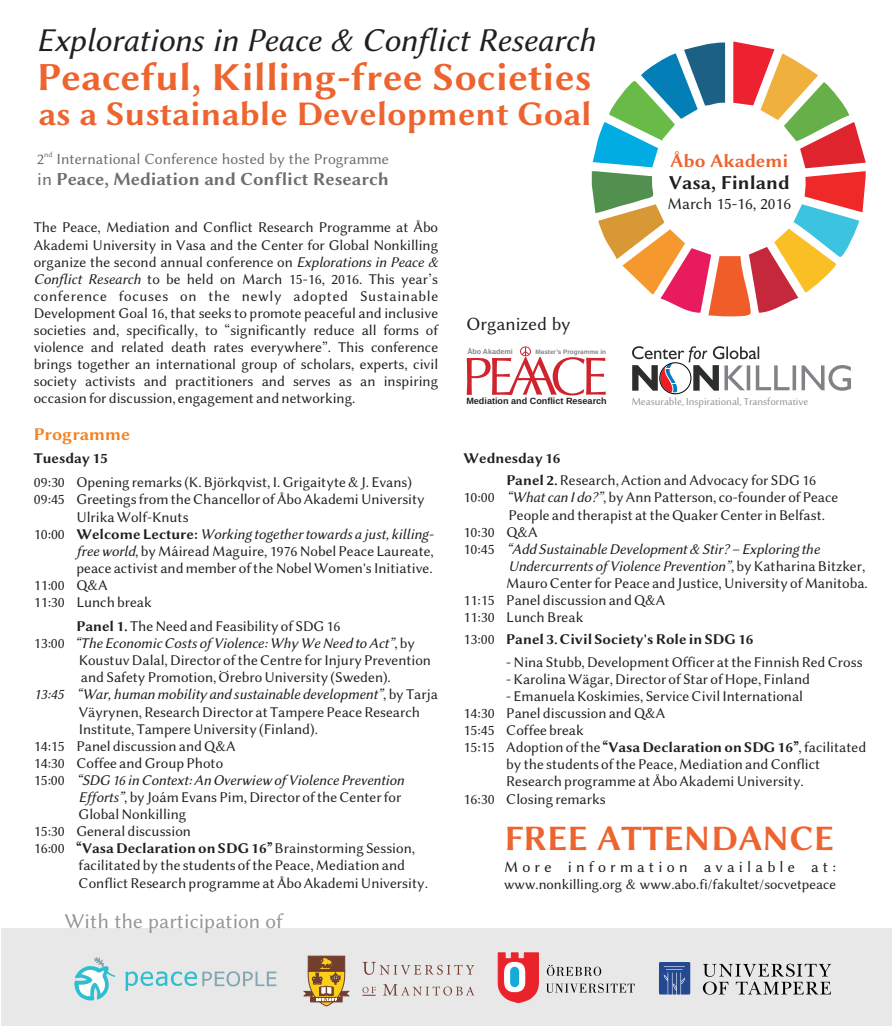
<style>
.page{position:relative;width:893px;height:1026px;background:#fff}
.page>*{position:absolute;margin:0;border:0;box-sizing:border-box;transform-origin:0 0}
.t1{font:84.45px "Iris UPC";color:#cf232d}
.t2{font:700 40.05px "Linux Biolinum G";color:#ee642f}
.t3{font:700 36px "Linux Biolinum G";color:#ee642f}
.t4{font:700 34.65px "Linux Biolinum G";color:#ee642f}
.t5{font:italic 33.6px "Linux Biolinum G";color:#231f20}
.t6{font:21.15px "Linux Biolinum G";color:#939598}
.t7{font:700 19.95px "Linux Biolinum G";color:#231f20}
.t8{font:700 19.05px "Linux Biolinum G";color:#ee642f}
.t9{font:18.9px "Linux Biolinum G";color:#231f20}
.t10{font:700 18.45px "Linux Biolinum G";color:#6c6d70}
.t11{font:700 18px "Linux Biolinum G";color:#f58220}
.t12{font:16.65px "Linux Biolinum G";color:#231f20}
.t13{font:15.9px "Linux Biolinum G";letter-spacing:.265em;color:#231f20}
.t14{font:15.6px "Linux Biolinum G";color:#6c6d70}
.t15{font:15px/17.1px "Linux Biolinum G";color:#231f20;text-align:justify}
.t16{font:italic 15px "Linux Biolinum G";color:#231f20}
.t17{font:700 15px "Linux Biolinum G";color:#231f20}
.t18{font:14.55px "Linux Biolinum G";color:#231f20}
.t19{font:13.8px "Sakkal Majalla";color:#939598}
.t20{font:700 9px "Arimo";color:#231f20}
.t21{font:7.8px "Linux Biolinum G";color:#6c6d70}
.t22{font:700 7.2px "Arimo";color:#808285}
.t23{font:700 6.45px "Arimo";color:#808285}
.s1{font-weight:400}
.s2{font-style:italic}
.s3{font-style:normal}
.s4{font-weight:700;font-style:normal}
.s5{font-weight:700}
</style>
<div class="page">
<svg style="left:592px;top:41px;width:274px;height:276px"></svg>
<div style="left:2px;top:928px;width:890px;height:98px;background:#e8e8e9"></div>
<svg style="left:632px;top:346px;width:219px;height:49px"></svg>
<svg style="left:74px;top:957px;width:42px;height:43px"></svg>
<svg style="left:126px;top:971px;width:150px;height:20px"></svg>
<svg style="left:498px;top:952px;width:41px;height:51px"></svg>
<div style="left:504px;top:961px;width:22px;height:32px;background:#fff;border-radius:11px"></div>
<div style="left:503px;top:961px;width:23px;height:32px;border:1px solid #ea232b;border-radius:11px"></div>
<div style="left:510px;top:967px;width:9px;height:20px;background:#17a9db;border-radius:5px"></div>
<svg style="left:547px;top:965px;width:54px;height:11px"></svg>
<svg style="left:546px;top:983px;width:89px;height:10px"></svg>
<div style="left:308px;top:956px;width:37px;height:15px;border:1px solid #733e2e"></div>
<svg style="left:303px;top:957px;width:47px;height:49px"></svg>
<svg style="left:362px;top:987px;width:14px;height:9px"></svg>
<svg style="left:362px;top:962px;width:112px;height:13px"></svg>
<svg style="left:383px;top:984px;width:91px;height:11px"></svg>
<svg style="left:703px;top:963px;width:128px;height:32px"></svg>
<svg style="left:659px;top:962px;width:31px;height:32px"></svg>
<svg style="left:467px;top:358px;width:45px;height:37px"></svg>
<svg style="left:520px;top:346px;width:86px;height:49px"></svg>
<h3 class="t5" style="left:36px;top:21px;width:561px">Explorations in Peace &amp; Conflict Research</h3>
<h2 class="t2" style="left:37px;top:54px;width:556px">Peaceful, Killing-free Societies</h2>
<h3 class="t4" style="left:38px;top:94px;width:555px">as a Sustainable Development Goal</h3>
<p class="t21" style="left:44px;top:150px;width:10px">nd</p>
<p class="t14" style="left:37px;top:150px;width:353px">2 International Conference hosted by the Programme</p>
<p class="t10" style="left:37px;top:168px;width:353px"><span class="s1">in</span> Peace, Mediation and Conflict Research</p>
<p class="t15" style="left:34px;top:219px;width:406px">The Peace, Mediation and Conflict Research Programme at Åbo Akademi University in Vasa and the Center for Global Nonkilling organize the second annual conference on <span class="s2">Explorations in Peace &amp; Conflict Research</span> to be held on March 15-16, 2016. This year’s conference focuses on the newly adopted Sustainable Development Goal 16, that seeks to promote peaceful and inclusive societies and, specifically, to “significantly reduce all forms of violence and related death rates everywhere”. This conference brings together an international group of scholars, experts, civil society activists and practitioners and serves as an inspiring occasion for discussion, engagement and networking.</p>
<p class="t11" style="left:34px;top:424px;width:98px">Programme</p>
<p class="t9" style="left:466px;top:314px;width:106px">Organized by</p>
<p class="t22" style="left:467px;top:348px;width:47px">Åbo Akademi</p>
<p class="t23" style="left:536px;top:349px;width:72px">Master’s Programme in</p>
<h1 class="t1" style="left:507px;top:326px;width:38px">A</h1>
<p class="t20" style="left:466px;top:398px;width:142px">Mediation and Conflict Research</p>
<p class="t8" style="left:670px;top:150px;width:120px">Åbo Akademi</p>
<h3 class="t7" style="left:669px;top:171px;width:122px">Vasa, Finland</h3>
<p class="t12" style="left:667px;top:194px;width:125px">March 15-16, 2016</p>
<p class="t19" style="left:632px;top:396px;width:178px">Measurable, Inspirational, Transformative</p>
<p class="t17" style="left:34px;top:450px;width:76px">Tuesday 15</p>
<p class="t15" style="left:34px;top:474px;width:380px">09:30 Opening remarks (K. Björkqvist, I. Grigaityte &amp; J. Evans)</p>
<p class="t15" style="left:34px;top:491px;width:393px">09:45 Greetings from the Chancellor of Åbo Akademi University</p>
<p class="t15" style="left:76px;top:508px;width:114px">Ulrika Wolf-Knuts</p>
<p class="t16" style="left:34px;top:525px;width:402px"><span class="s3">10:00</span> <span class="s4">Welcome Lecture:</span>Working together towards a just, killing-</p>
<p class="t15" style="left:76px;top:542px;width:359px"><span class="s2">free world</span>, by Máiread Maguire, 1976 Nobel Peace Laureate,</p>
<p class="t15" style="left:76px;top:559px;width:358px">peace activist and member of the Nobel Women's Initiative.</p>
<p class="t15" style="left:34px;top:576px;width:75px">11:00 Q&amp;A</p>
<p class="t15" style="left:34px;top:594px;width:119px">11:30 Lunch break</p>
<p class="t15" style="left:76px;top:617px;width:266px"><span class="s5">Panel 1.</span> The Need and Feasibility of SDG 16</p>
<p class="t16" style="left:34px;top:635px;width:383px"><span class="s3">13:00</span> “The Economic Costs of Violence: Why We Need to Act”<span class="s3">, by</span></p>
<p class="t15" style="left:79px;top:652px;width:354px">Koustuv Dalal, Director of the Centre for Injury Prevention</p>
<p class="t15" style="left:81px;top:669px;width:311px">and Safety Promotion, Örebro University (Sweden).</p>
<p class="t16" style="left:34px;top:686px;width:406px">13:45 “War, human mobility and sustainable development”<span class="s3">, by Tarja</span></p>
<p class="t15" style="left:79px;top:703px;width:343px">Väyrynen, Research Director at Tampere Peace Research</p>
<p class="t15" style="left:79px;top:720px;width:241px">Institute, Tampere University (Finland).</p>
<p class="t15" style="left:34px;top:737px;width:203px">14:15 Panel discussion and Q&amp;A</p>
<p class="t15" style="left:34px;top:754px;width:191px">14:30 Coffee and Group Photo</p>
<p class="t16" style="left:34px;top:771px;width:372px"><span class="s3">15:00</span> “SDG 16 in Context: An Overwiew of Violence Prevention</p>
<p class="t15" style="left:79px;top:788px;width:324px"><span class="s2">Efforts”</span>, by Joám Evans Pim, Director of the Center for</p>
<p class="t15" style="left:79px;top:806px;width:109px">Global Nonkilling</p>
<p class="t15" style="left:34px;top:823px;width:159px">15:30 General discussion</p>
<p class="t15" style="left:34px;top:840px;width:383px">16:00 <span class="s5">“Vasa Declaration on SDG 16”</span> Brainstorming Session,</p>
<p class="t15" style="left:79px;top:857px;width:328px">facilitated by the students of the Peace, Mediation and</p>
<p class="t15" style="left:79px;top:874px;width:351px">Conflict Research programme at Åbo Akademi University.</p>
<h3 class="t6" style="left:64px;top:909px;width:220px">With the participation of</h3>
<p class="t15" style="left:506px;top:447px;width:311px;line-height:22.2px;text-indent:-43px"><span class="s5">Wednesday 16<br>Panel 2.</span> Research, Action and Advocacy for SDG 16</p>
<p class="t15" style="left:464px;top:489px;width:376px">10:00 <span class="s2">“What can I do?”</span>, by Ann Patterson, co-founder of Peace</p>
<p class="t15" style="left:509px;top:506px;width:318px">People and therapist at the Quaker Center in Belfast.</p>
<p class="t15" style="left:464px;top:523px;width:75px">10:30 Q&amp;A</p>
<p class="t16" style="left:464px;top:540px;width:358px"><span class="s3">10:45</span> “Add Sustainable Development &amp; Stir? – Exploring the</p>
<p class="t16" style="left:509px;top:557px;width:358px">Undercurrents of Violence Prevention”<span class="s3">, by Katharina Bitzker,</span></p>
<p class="t15" style="left:506px;top:574px;width:363px">Mauro Center for Peace and Justice, University of Manitoba.</p>
<p class="t15" style="left:464px;top:592px;width:203px">11:15 Panel discussion and Q&amp;A</p>
<p class="t15" style="left:464px;top:609px;width:121px">11:30 Lunch Break</p>
<p class="t17" style="left:464px;top:631px;width:291px"><span class="s1">13:00</span> Panel 3. Civil Society's Role in SDG 16</p>
<p class="t15" style="left:506px;top:653px;width:358px">- Nina Stubb, Development Officer at the Finnish Red Cross</p>
<p class="t15" style="left:506px;top:670px;width:305px">- Karolina Wägar, Director of Star of Hope, Finland</p>
<p class="t15" style="left:506px;top:687px;width:298px">- Emanuela Koskimies, Service Civil International</p>
<p class="t15" style="left:464px;top:704px;width:203px">14:30 Panel discussion and Q&amp;A</p>
<p class="t15" style="left:464px;top:722px;width:122px">15:45 Coffee break</p>
<p class="t15" style="left:464px;top:739px;width:404px">15:15 Adoption of the <span class="s5">“Vasa Declaration on SDG 16”</span>, facilitated</p>
<p class="t15" style="left:506px;top:756px;width:316px">by the students of the Peace, Mediation and Conflict</p>
<p class="t15" style="left:506px;top:773px;width:299px">Research programme at Åbo Akademi University.</p>
<p class="t15" style="left:464px;top:790px;width:144px">16:30 Closing remarks</p>
<h3 class="t3" style="left:504px;top:817px;width:331px">FREE ATTENDANCE</h3>
<p class="t13" style="left:504px;top:857px;width:333px">More information available at:</p>
<p class="t18" style="left:504px;top:875px;width:334px">www.nonkilling.org &amp; www.abo.fi/fakultet/socvetpeace</p>
</div>
